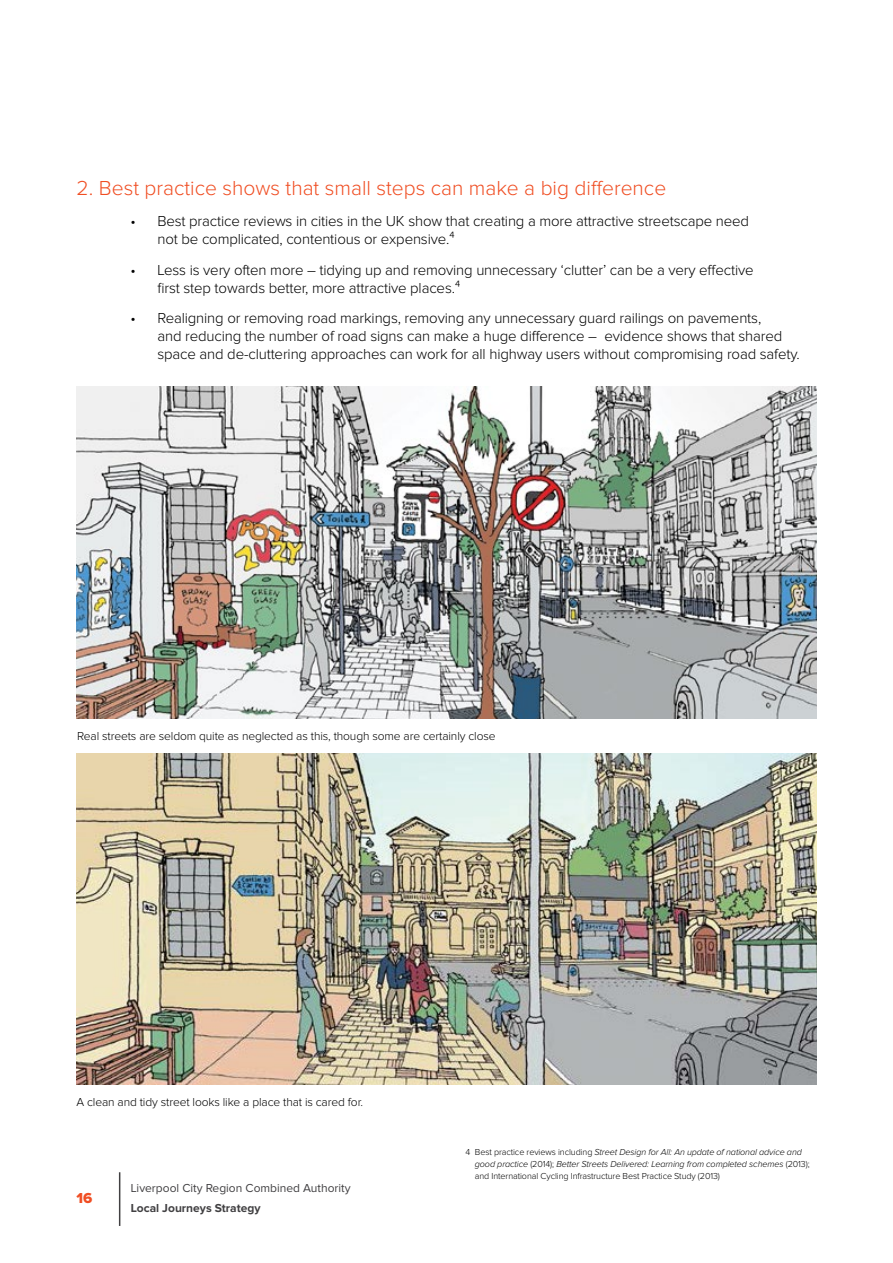
<style>
.page{position:relative;width:893px;height:1263px;background:#fff}
.page>*{position:absolute;margin:0;border:0;box-sizing:border-box;transform-origin:0 0}
.t1{font:300 21px "Proxima Nova";color:#f04e23}
.t2{font:300 15px/18px "Proxima Nova";letter-spacing:-.01em;color:#000}
.t3{font:15px "Proxima Nova Extrabld";color:#f04e23}
.t4{font:300 12px "Proxima Nova";letter-spacing:-.01em;color:#000}
.t5{font:12px "Proxima Nova";color:#414042}
.t6{font:700 12px "Proxima Nova";color:#414042}
.t7{font:italic 300 9px/12px "Proxima Nova";letter-spacing:-.01em;color:#000}
.s1{font-style:normal}
</style>
<div class="page">
<hr style="left:119px;top:1172px;width:1px;height:54px;background:#414042">
<img style="left:77px;top:387px;width:739px;height:331px">
<img style="left:77px;top:753px;width:739px;height:331px">
<h1 class="t1" style="left:77px;top:179px;width:591px">2. Best practice shows that small steps can make a big difference</h1>
<p class="t2" style="left:157px;top:213px;width:593px;text-indent:-27px">• Best practice reviews in cities in the UK show that creating a more attractive streetscape need not be complicated, contentious or expensive.⁴</p>
<p class="t2" style="left:157px;top:261px;width:598px;text-indent:-27px">• Less is very often more – tidying up and removing unnecessary ‘clutter’ can be a very effective first step towards better, more attractive places.⁴</p>
<p class="t2" style="left:157px;top:310px;width:644px;text-indent:-27px">• Realigning or removing road markings, removing any unnecessary guard railings on pavements,<br>and reducing the number of road signs can make a huge difference – evidence shows that shared space and de-cluttering approaches can work for all highway users without compromising road safety.</p>
<p class="t4" style="left:77px;top:730px;width:420px">Real streets are seldom quite as neglected as this, though some are certainly close</p>
<p class="t4" style="left:77px;top:1096px;width:288px">A clean and tidy street looks like a place that is cared for.</p>
<p class="t3" style="left:77px;top:1191px;width:17px">16</p>
<p class="t5" style="left:131px;top:1183px;width:221px">Liverpool City Region Combined Authority</p>
<p class="t6" style="left:131px;top:1202px;width:131px">Local Journeys Strategy</p>
<p class="t7" style="left:475px;top:1147px;width:336px;text-indent:-9px"><span class="s1">4 Best practice reviews including</span> Street Design for All: An update of national advice and good practice <span class="s1">(2014);</span> Better Streets Delivered: Learning from completed schemes <span class="s1">(2013); and International Cycling Infrastructure Best Practice Study (2013)</span></p>
</div>
